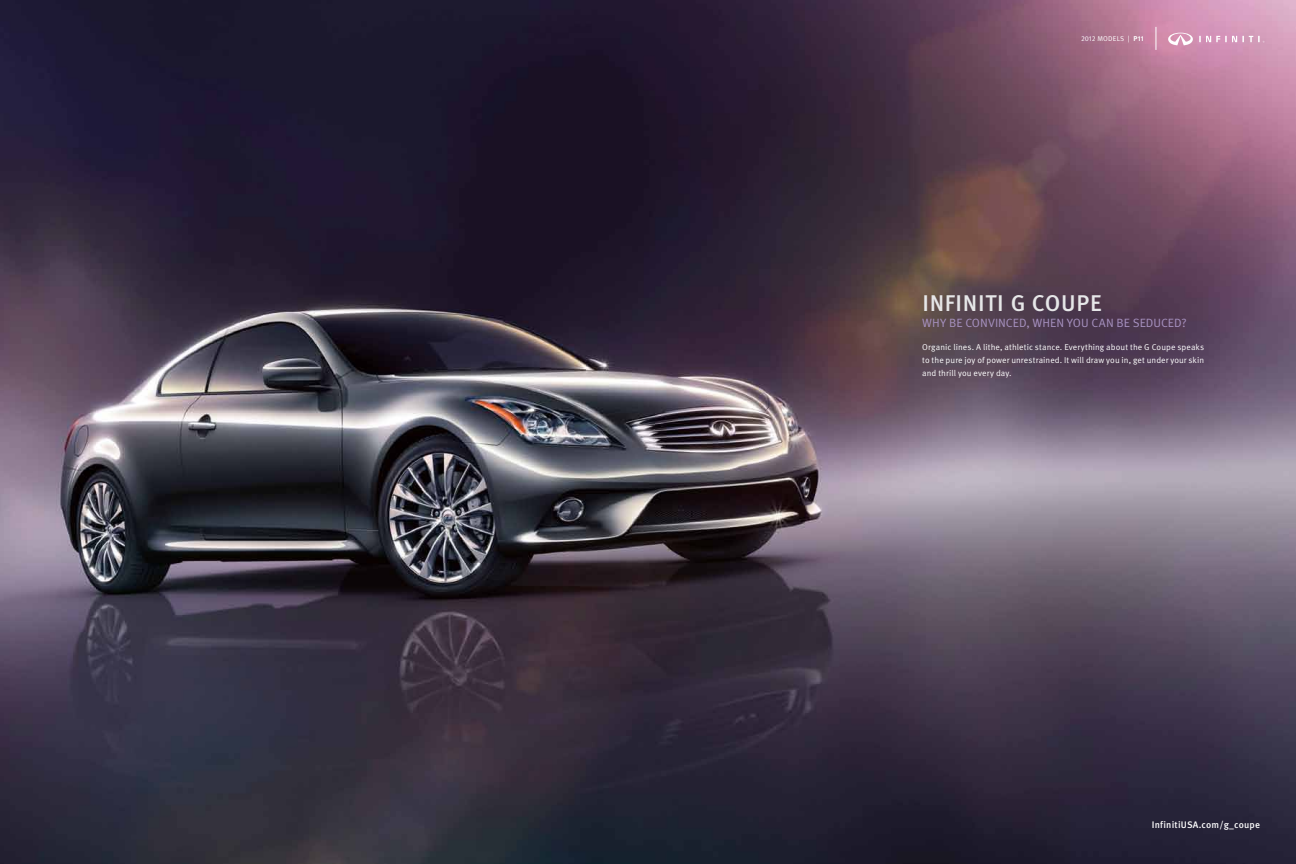
<style>
.page{position:relative;width:1296px;height:864px;background:#fff}
.page>*{position:absolute;margin:0;border:0;box-sizing:border-box;transform-origin:0 0}
.t1{font:500 22.8px "Meta Pro";letter-spacing:.03em;color:#e6e7e8}
.t2{font:12px "Meta Pro Norm";color:#a792c1}
.t3{font:500 9.5px "Meta Pro";letter-spacing:.02em;color:#fff}
.t4{font:8.5px/13px "Meta Pro Norm";letter-spacing:.01em;color:#fff;text-align:justify}
.t5{font:7px "Meta Pro Norm";letter-spacing:.02em;color:#fff}
.s1{font-family:"Meta Pro";font-weight:700}
</style>
<div class="page">
<img style="left:0;top:0;width:1296px;height:864px">
<svg style="left:1156px;top:27px;width:1px;height:23px"></svg>
<svg style="left:1199px;top:36px;width:66px;height:7px"></svg>
<svg style="left:1168px;top:33px;width:25px;height:12px"></svg>
<p class="t5" style="left:1081px;top:33px;width:25px">2012 mode</p>
<p class="t5" style="left:1117px;top:33px;width:28px">ls | <span class="s1">P11</span></p>
<h1 class="t1" style="left:922px;top:286px;width:181px">Infiniti G COUPE</h1>
<h2 class="t2" style="left:922px;top:314px;width:266px">WHY BE CONVINCED, WHEN YOU CAN BE SEDUCED?</h2>
<p class="t4" style="left:922px;top:340px;width:283px">Organic lines. A lithe, athletic stance. Everything about the G Coupe speaks to the pure joy of power unrestrained. It will draw you in, get under your skin and thrill you every day.</p>
<p class="t3" style="left:1152px;top:817px;width:110px">InfinitiUSA.com/g_coupe</p>
</div>
